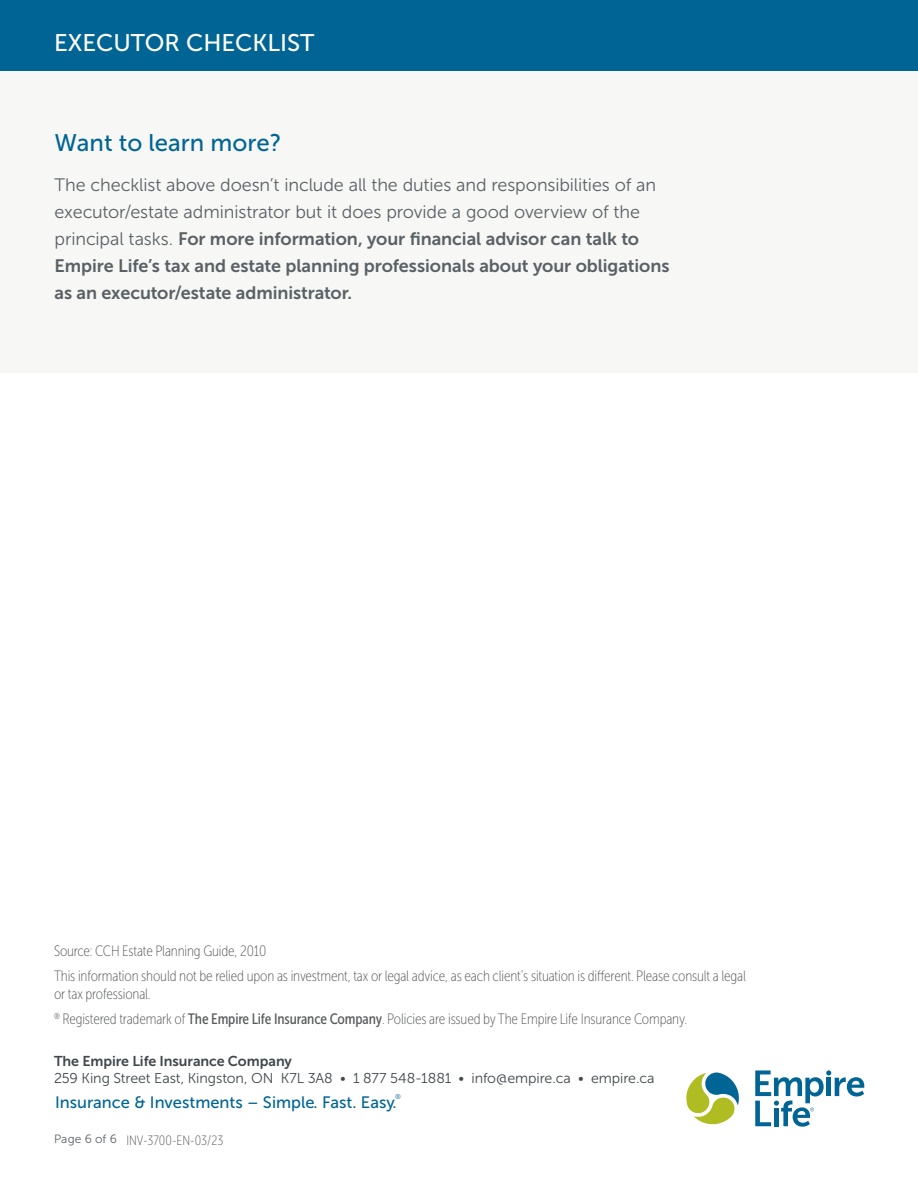
<style>
.page{position:relative;width:918px;height:1188px;background:#fff}
.page>*{position:absolute;margin:0;border:0;box-sizing:border-box;transform-origin:0 0}
.t1{font:24px "Museo Sans 500";color:#fff}
.Heading_2{font:24px "Museo Sans 500";color:#006594}
.New_Brand_Body_Copy_10_14{font:18px/27px "Museo Sans 700";letter-spacing:-.005em;color:#5a6166}
.EL_Heading_7_-_11_pt{font:16.5px "Museo Sans 500";color:#006594}
.EL_Footnote_Legal{font:15px/18px "Museo Sans Cond 100";letter-spacing:-.01em;color:#58595b}
.EL_Tagline{font:14.25px "Museo Sans 300";letter-spacing:-.005em;color:#3f474c}
.EL_Tagline-2{font:14.25px "Museo Sans 700";letter-spacing:-.005em;color:#3f474c}
.t2{font:13.5px "Museo Sans Cond 100";color:#58595b}
.EL_Heading_7_-_11_pt-2{font:7.05px "Museo Sans 300";color:#006594}
.s1{font-family:"Museo Sans 300"}
.s2{font-family:"Museo Sans Cond 500"}
.s3{font-family:"Museo Sans 300";font-size:12px;color:#5a6166}
</style>
<div class="page">
<div style="left:0;top:0;width:918px;height:70px;background:#006594"></div>
<div style="left:0;top:71px;width:918px;height:302px;background:#f7f7f5"></div>
<svg style="left:686px;top:1073px;width:53px;height:52px"></svg>
<svg style="left:755px;top:1070px;width:109px;height:57px"></svg>
<h1 class="t1" style="left:54px;top:30px;width:262px">EXECUTOR CHECKLIST</h1>
<h2 class="Heading_2" style="left:55px;top:129px;width:228px">Want to learn more?</h2>
<p class="New_Brand_Body_Copy_10_14" style="left:55px;top:172px;width:616px"><span class="s1">The checklist above doesn’t include all the duties and responsibilities of an executor/estate administrator but it does provide a good overview of the principal tasks.</span> For more information, your financial advisor can talk to Empire Life’s tax and estate planning professionals about your obligations as an executor/estate administrator.</p>
<p class="EL_Footnote_Legal" style="left:54px;top:942px;width:214px">Source: CCH Estate Planning Guide, 2010</p>
<p class="EL_Footnote_Legal" style="left:54px;top:967px;width:694px">This information should not be relied upon as investment, tax or legal advice, as each client’s situation is different. Please consult a legal or tax professional.</p>
<p class="EL_Footnote_Legal" style="left:54px;top:1010px;width:635px"><sup>®</sup> Registered trademark of <span class="s2">The Empire Life Insurance Company</span>. Policies are issued by The Empire Life Insurance Company.</p>
<p class="EL_Tagline-2" style="left:54px;top:1054px;width:240px">The Empire Life Insurance Company</p>
<p class="EL_Tagline" style="left:54px;top:1071px;width:602px">259 King Street East, Kingston, ON K7L 3A8 • 1 877 548-1881 • info@empire.ca • empire.ca</p>
<p class="EL_Heading_7_-_11_pt" style="left:55px;top:1093px;width:343px">Insurance &amp; Investments – Simple. Fast. Easy.</p>
<p class="EL_Heading_7_-_11_pt-2" style="left:395px;top:1093px;width:7px">®</p>
<p class="t2" style="left:54px;top:1133px;width:171px"><span class="s3">Page 6 of 6</span> INV-3700-EN-03/23</p>
</div>
